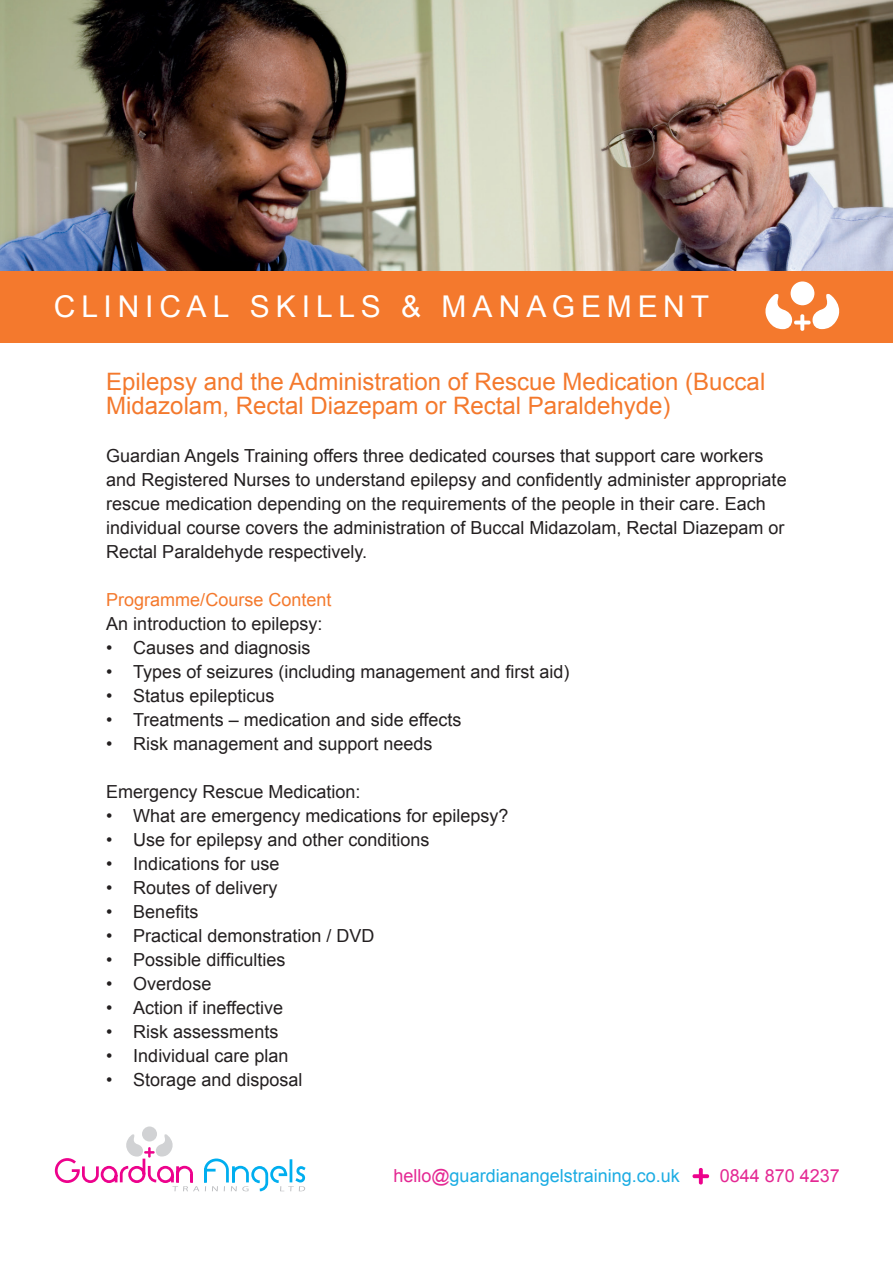
<style>
.page{position:relative;width:893px;height:1263px;background:#fff}
.page>*{position:absolute;margin:0;border:0;box-sizing:border-box;transform-origin:0 0}
.t1{font:30px "Arial";letter-spacing:.195em;color:#fff}
.t2{font:24px/24px "Arial";color:#f4792d}
.t3{font:18px/24px "Arial";color:#231f20}
.t4{font:18px "Arial";color:#1bace3}
.t5{font:18px "Arial";color:#f4792d}
.t6{font:18px "Arial";color:#e42893}
.s1{color:#e42893}
</style>
<div class="page">
<div style="left:142px;top:1126px;width:15px;height:15px;background:#d1d2d4;border-radius:50%"></div>
<svg style="left:55px;top:1134px;width:251px;height:57px"></svg>
<div style="left:0;top:270px;width:893px;height:72px;background:#f4792d"></div>
<div style="left:791px;top:281px;width:23px;height:24px;background:#fff;border-radius:50%"></div>
<svg style="left:765px;top:293px;width:75px;height:38px"></svg>
<svg style="left:692px;top:1168px;width:18px;height:17px"></svg>
<img style="left:0;top:0;width:893px;height:270px">
<h1 class="t1" style="left:54px;top:287px;width:657px">CLINICAL SKILLS &amp; MANAGEMENT</h1>
<h2 class="t2" style="left:106px;top:369px;width:660px">Epilepsy and the Administration of Rescue Medication (Buccal<br>Midazolam, Rectal Diazepam or Rectal Paraldehyde)</h2>
<p class="t3" style="left:106px;top:443px;width:682px">Guardian Angels Training offers three dedicated courses that support care workers and Registered Nurses to understand epilepsy and confidently administer appropriate rescue medication depending on the requirements of the people in their care. Each individual course covers the administration of Buccal Midazolam, Rectal Diazepam or Rectal Paraldehyde respectively.</p>
<p class="t5" style="left:106px;top:587px;width:227px">Programme/Course Content</p>
<p class="t3" style="left:106px;top:611px;width:218px">An introduction to epilepsy:</p>
<p class="t3" style="left:106px;top:635px;width:206px">• Causes and diagnosis</p>
<p class="t3" style="left:106px;top:659px;width:465px">• Types of seizures (including management and first aid)</p>
<p class="t3" style="left:106px;top:683px;width:170px">• Status epilepticus</p>
<p class="t3" style="left:106px;top:707px;width:357px">• Treatments – medication and side effects</p>
<p class="t3" style="left:106px;top:731px;width:328px">• Risk management and support needs</p>
<p class="t3" style="left:106px;top:779px;width:256px">Emergency Rescue Medication:</p>
<p class="t3" style="left:106px;top:803px;width:404px">• What are emergency medications for epilepsy?</p>
<p class="t3" style="left:106px;top:827px;width:325px">• Use for epilepsy and other conditions</p>
<p class="t3" style="left:106px;top:851px;width:175px">• Indications for use</p>
<p class="t3" style="left:106px;top:875px;width:173px">• Routes of delivery</p>
<p class="t3" style="left:106px;top:899px;width:94px">• Benefits</p>
<p class="t3" style="left:106px;top:923px;width:270px">• Practical demonstration / DVD</p>
<p class="t3" style="left:106px;top:947px;width:181px">• Possible difficulties</p>
<p class="t3" style="left:106px;top:971px;width:107px">• Overdose</p>
<p class="t3" style="left:106px;top:995px;width:178px">• Action if ineffective</p>
<p class="t3" style="left:106px;top:1019px;width:174px">• Risk assessments</p>
<p class="t3" style="left:106px;top:1043px;width:184px">• Individual care plan</p>
<p class="t3" style="left:106px;top:1067px;width:198px">• Storage and disposal</p>
<p class="t4" style="left:393px;top:1164px;width:288px"><span class="s1">hello@</span>guardianangelstraining.co.uk</p>
<p class="t6" style="left:720px;top:1164px;width:122px">0844 870 4237</p>
</div>
